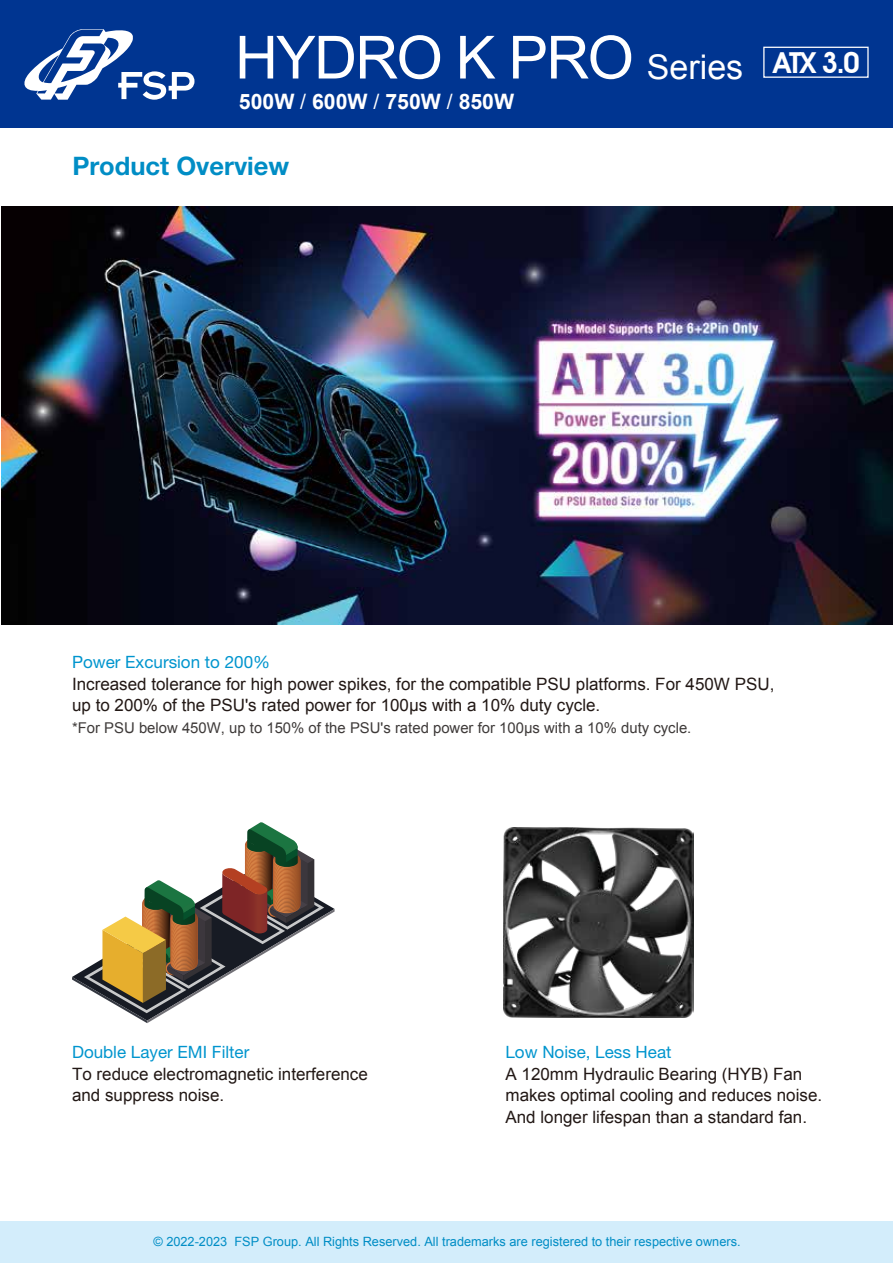
<style>
.page{position:relative;width:893px;height:1263px;background:#fff}
.page>*{position:absolute;margin:0;border:0;box-sizing:border-box;transform-origin:0 0}
.t1{font:59.55px "Arial";letter-spacing:-.03em;color:#fff}
.t2{font:700 25.5px "Helvetica Neue LT Pro";color:#008dc5}
.t3{font:700 21.3px "Arial";color:#fff}
.t4{font:16.95px/21.6px "Arial";color:#221815}
.t5{font:16.95px "Helvetica Neue LT Pro";color:#0095ce}
.t6{font:14.85px "Arial";color:#3e3a39}
.t7{font:12.75px "Arial";color:#008dc5}
.s1{font-size:34.05px}
.s2{font-family:"Avant Garde IT Cby BT";font-weight:600;font-size:28.95px}
.s3{font-weight:400}
</style>
<div class="page">
<img style="left:503px;top:827px;width:191px;height:191px">
<svg style="left:72px;top:822px;width:263px;height:201px"></svg>
<img style="left:1px;top:207px;width:891px;height:417px">
<div style="left:0;top:1px;width:893px;height:127px;background:#003591"></div>
<div style="left:0;top:1221px;width:893px;height:42px;background:#d3edfb"></div>
<svg style="left:24px;top:29px;width:170px;height:71px"></svg>
<div style="left:763px;top:47px;width:106px;height:31px;border:1px solid #fff"></div>
<h1 class="t1" style="left:235px;top:19px;width:626px">HYDRO K PRO <span class="s1">Series</span> <span class="s2">ATX 3.0</span></h1>
<p class="t3" style="left:239px;top:87px;width:277px">500W <span class="s3">/</span> 600W <span class="s3">/</span> 750W <span class="s3">/</span> 850W</p>
<h2 class="t2" style="left:72px;top:150px;width:218px">Product Overview</h2>
<p class="t5" style="left:72px;top:652px;width:200px">Power Excursion to 200%</p>
<p class="t4" style="left:72px;top:673px;width:704px">Increased tolerance for high power spikes, for the compatible PSU platforms. For 450W PSU, up to 200% of the PSU's rated power for 100μs with a 10% duty cycle.</p>
<p class="t6" style="left:72px;top:718px;width:621px">*For PSU below 450W, up to 150% of the PSU's rated power for 100μs with a 10% duty cycle.</p>
<p class="t5" style="left:72px;top:1041px;width:179px">Double Layer EMI Filter</p>
<p class="t4" style="left:72px;top:1063px;width:297px">To reduce electromagnetic interference and suppress noise.</p>
<p class="t5" style="left:505px;top:1041px;width:167px">Low Noise, Less Heat</p>
<p class="t4" style="left:505px;top:1063px;width:318px">A 120mm Hydraulic Bearing (HYB) Fan makes optimal cooling and reduces noise.<br>And longer lifespan than a standard fan.</p>
<p class="t7" style="left:153px;top:1233px;width:589px">© 2022-2023 FSP Group. All Rights Reserved. All trademarks are registered to their respective owners.</p>
</div>
